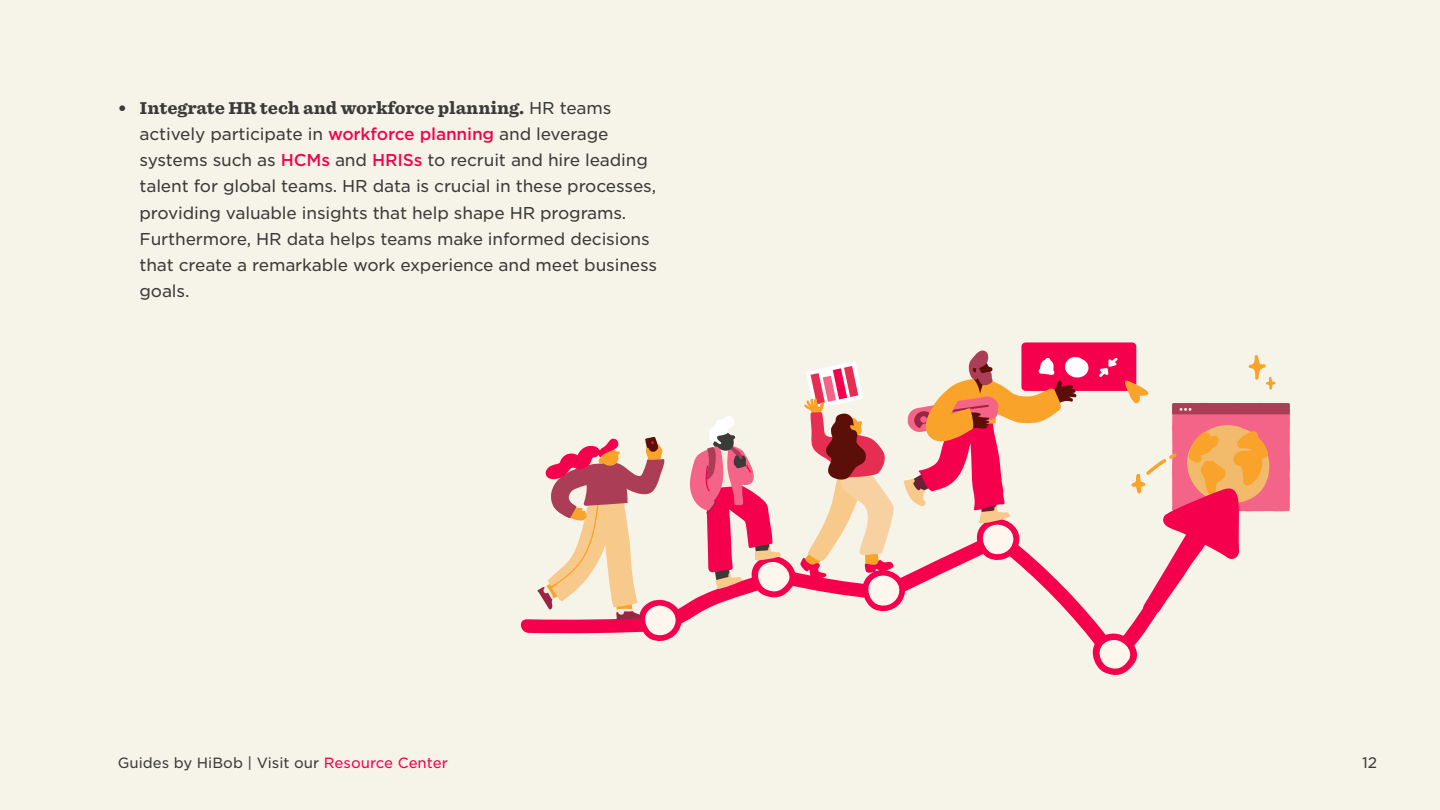
<style>
.page{position:relative;width:1440px;height:810px;background:#f6f3e8}
.page>*{position:absolute;margin:0;border:0;box-sizing:border-box;transform-origin:0 0}
.t1{font:16.5px/26.2px "Gotham S Sm";letter-spacing:-.01em;color:#3a3a37}
.t2{font:900 16.5px "Sentinel S Sm";letter-spacing:-.01em;color:#3a3a37}
.t3{font:14.7px "Gotham S Sm";color:#3a3a37}
.t4{font:14.25px "Gotham S Sm";color:#3a3a37}
.s1{font-family:"Gotham S Sm";font-weight:400}
.s2{font-weight:500;color:#f4004d}
.s3{color:#f4004d}
</style>
<div class="page">
<svg style="left:520px;top:511px;width:720px;height:123px"></svg>
<svg style="left:1085px;top:627px;width:59px;height:48px"></svg>
<svg style="left:538px;top:437px;width:145px;height:204px"></svg>
<div style="left:1021px;top:342px;width:115px;height:49px;background:#f4004d;border-radius:4px"></div>
<svg style="left:1099px;top:358px;width:19px;height:19px"></svg>
<svg style="left:690px;top:351px;width:399px;height:264px"></svg>
<svg style="left:1125px;top:355px;width:165px;height:156px"></svg>
<p class="t2" style="left:118px;top:94px;width:11px">•</p>
<p class="t2" style="left:140px;top:94px;width:473px">Integrate HR tech and workforce planning. <span class="s1">HR teams</span></p>
<p class="t1" style="left:140px;top:120px;width:519px">actively participate in <span class="s2">workforce planning</span> and leverage systems such as <span class="s2">HCMs</span> and <span class="s2">HRISs</span> to recruit and hire leading talent for global teams. HR data is crucial in these processes, providing valuable insights that help shape HR programs.<br>Furthermore, HR data helps teams make informed decisions that create a remarkable work experience and meet business goals.</p>
<p class="t4" style="left:118px;top:753px;width:332px">Guides by HiBob | Visit our <span class="s3">Resource Center</span></p>
<p class="t3" style="left:1362px;top:753px;width:17px">12</p>
</div>
